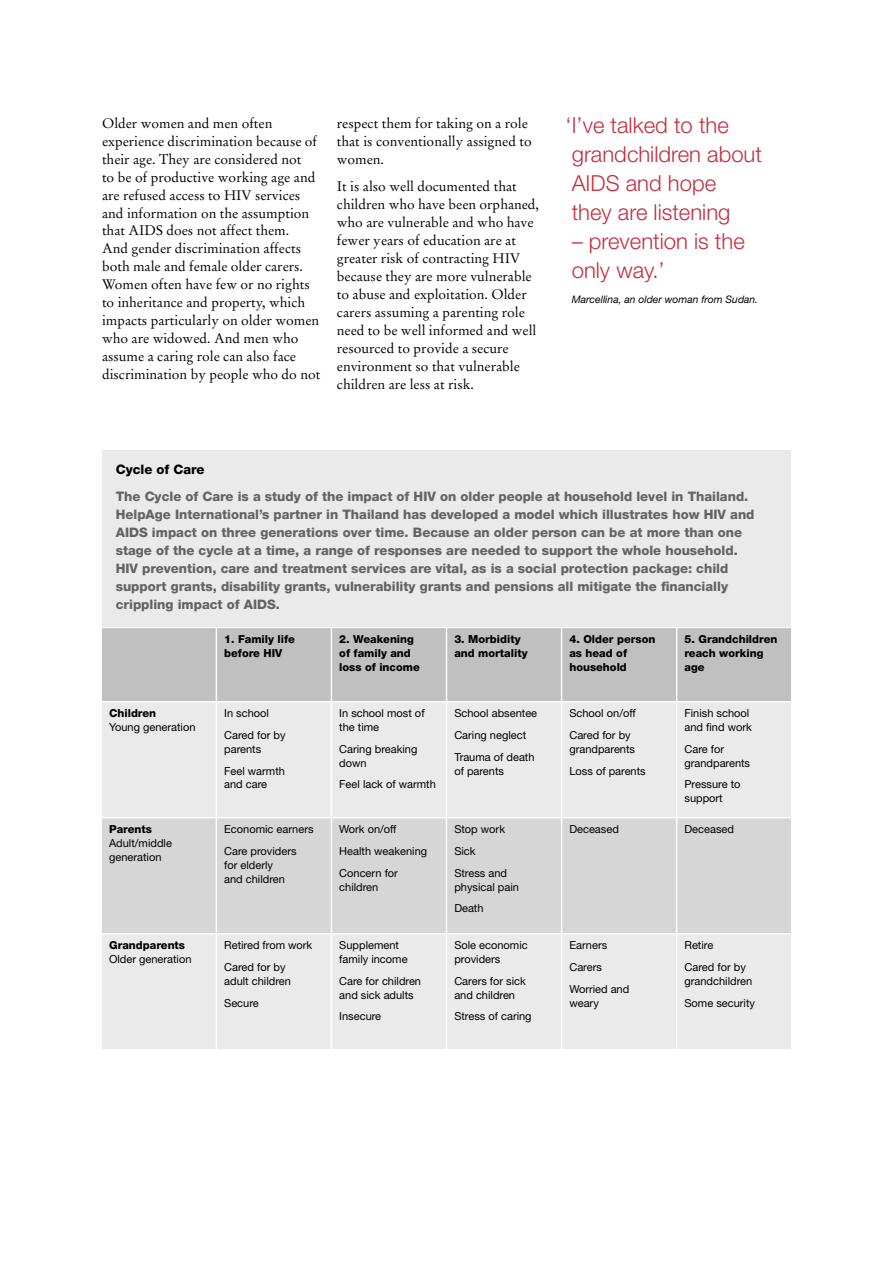
<style>
.page{position:relative;width:893px;height:1263px;background:#fff}
.page>*{position:absolute;margin:0;border:0;box-sizing:border-box;transform-origin:0 0}
.t1{font:300 22.05px/29px "Helvetica Neue";color:#c32e3f}
.t2{font:13.8px/18px "Stempel Garamond";color:#000}
.t3{font:800 13.05px/18px "Helvetica Neue LT Std";color:#636363}
.t4{font:800 13.05px "Helvetica Neue LT Std";color:#000}
.t5{font:11.1px/21.6px "Helvetica Neue LT Std";color:#000}
.t6{font:800 11.1px/13.8px "Helvetica Neue LT Std";color:#000}
.t7{font:italic 10.35px "Helvetica Neue LT Std";color:#000}
</style>
<div class="page">
<div style="left:102px;top:628px;width:689px;height:73px;background:#c0c0c0"></div>
<div style="left:102px;top:702px;width:689px;height:347px;background:#eaeaea"></div>
<div style="left:102px;top:818px;width:689px;height:115px;background:#d6d6d6"></div>
<hr style="left:216px;top:628px;width:1px;height:73px;background:#fff">
<hr style="left:331px;top:628px;width:1px;height:73px;background:#fff">
<hr style="left:446px;top:628px;width:1px;height:73px;background:#fff">
<hr style="left:561px;top:628px;width:1px;height:73px;background:#fff">
<hr style="left:676px;top:628px;width:1px;height:73px;background:#fff">
<hr style="left:216px;top:702px;width:1px;height:115px;background:#fff">
<hr style="left:331px;top:702px;width:1px;height:115px;background:#fff">
<hr style="left:446px;top:702px;width:1px;height:115px;background:#fff">
<hr style="left:561px;top:702px;width:1px;height:115px;background:#fff">
<hr style="left:676px;top:702px;width:1px;height:115px;background:#fff">
<hr style="left:101px;top:817px;width:115px;height:1px;background:#fff">
<hr style="left:216px;top:817px;width:115px;height:1px;background:#fff">
<hr style="left:216px;top:818px;width:1px;height:115px;background:#fff">
<hr style="left:331px;top:817px;width:115px;height:1px;background:#fff">
<hr style="left:331px;top:818px;width:1px;height:115px;background:#fff">
<hr style="left:446px;top:817px;width:115px;height:1px;background:#fff">
<hr style="left:446px;top:818px;width:1px;height:115px;background:#fff">
<hr style="left:561px;top:817px;width:115px;height:1px;background:#fff">
<hr style="left:561px;top:818px;width:1px;height:115px;background:#fff">
<hr style="left:676px;top:817px;width:116px;height:1px;background:#fff">
<hr style="left:676px;top:818px;width:1px;height:115px;background:#fff">
<hr style="left:101px;top:933px;width:115px;height:1px;background:#fff">
<hr style="left:216px;top:933px;width:115px;height:1px;background:#fff">
<hr style="left:216px;top:934px;width:1px;height:115px;background:#fff">
<hr style="left:331px;top:933px;width:115px;height:1px;background:#fff">
<hr style="left:331px;top:934px;width:1px;height:115px;background:#fff">
<hr style="left:446px;top:933px;width:115px;height:1px;background:#fff">
<hr style="left:446px;top:934px;width:1px;height:115px;background:#fff">
<hr style="left:561px;top:933px;width:115px;height:1px;background:#fff">
<hr style="left:561px;top:934px;width:1px;height:115px;background:#fff">
<hr style="left:676px;top:933px;width:116px;height:1px;background:#fff">
<hr style="left:676px;top:934px;width:1px;height:115px;background:#fff">
<div style="left:102px;top:451px;width:688px;height:176px;background:#eaeaea"></div>
<p class="t2" style="left:102px;top:115px;width:220px">Older women and men often experience discrimination because of their age. They are considered not<br>to be of productive working age and are refused access to HIV services and information on the assumption that AIDS does not affect them.<br>And gender discrimination affects both male and female older carers.<br>Women often have few or no rights to inheritance and property, which impacts particularly on older women who are widowed. And men who assume a caring role can also face discrimination by people who do not</p>
<h1 class="t1" style="left:565px;top:113px;width:198px">‘I’ve talked to the grandchildren about<br>AIDS and hope<br>they are listening</h1>
<p class="t2" style="left:337px;top:115px;width:196px">respect them for taking on a role that is conventionally assigned to women.</p>
<p class="t2" style="left:337px;top:179px;width:204px">It is also well documented that children who have been orphaned, who are vulnerable and who have fewer years of education are at greater risk of contracting HIV because they are more vulnerable to abuse and exploitation. Older carers assuming a parenting role need to be well informed and well resourced to provide a secure environment so that vulnerable children are less at risk.</p>
<h1 class="t1" style="left:571px;top:229px;width:175px">– prevention is the only way.’</h1>
<p class="t7" style="left:571px;top:295px;width:188px">Marcellina, an older woman from Sudan.</p>
<p class="t4" style="left:116px;top:464px;width:90px">Cycle of Care</p>
<p class="t3" style="left:116px;top:489px;width:640px">The Cycle of Care is a study of the impact of HIV on older people at household level in Thailand.<br>HelpAge International’s partner in Thailand has developed a model which illustrates how HIV and AIDS impact on three generations over time. Because an older person can be at more than one stage of the cycle at a time, a range of responses are needed to support the whole household.<br>HIV prevention, care and treatment services are vital, as is a social protection package: child support grants, disability grants, vulnerability grants and pensions all mitigate the financially crippling impact of AIDS.</p>
<p class="t6" style="left:224px;top:633px;width:72px">1. Family life before HIV</p>
<p class="t6" style="left:339px;top:633px;width:82px">2. Weakening of family and loss of income</p>
<p class="t6" style="left:454px;top:633px;width:75px">3. Morbidity and mortality</p>
<p class="t6" style="left:569px;top:633px;width:87px">4. Older person as head of household</p>
<p class="t6" style="left:684px;top:633px;width:94px">5. Grandchildren reach working age</p>
<p class="t6" style="left:109px;top:708px;width:49px">Children</p>
<p class="t5" style="left:109px;top:718px;width:88px">Young generation</p>
<p class="t5" style="left:224px;top:704px;width:63px">In school<br>Cared for by</p>
<p class="t5" style="left:224px;top:739px;width:62px">parents<br>Feel warmth</p>
<p class="t5" style="left:224px;top:775px;width:44px">and care</p>
<p class="t5" style="left:339px;top:708px;width:87px;line-height:13.8px">In school most of the time</p>
<p class="t5" style="left:339px;top:743px;width:80px;line-height:13.8px">Caring breaking down</p>
<p class="t5" style="left:339px;top:775px;width:98px">Feel lack of warmth</p>
<p class="t5" style="left:454px;top:704px;width:84px">School absentee<br>Caring neglect<br>Trauma of death</p>
<p class="t5" style="left:454px;top:761px;width:51px">of parents</p>
<p class="t5" style="left:569px;top:704px;width:68px">School on/off<br>Cared for by</p>
<p class="t5" style="left:569px;top:739px;width:78px">grandparents<br>Loss of parents</p>
<p class="t5" style="left:684px;top:708px;width:69px;line-height:13.8px">Finish school and find work</p>
<p class="t5" style="left:684px;top:743px;width:67px;line-height:13.8px">Care for grandparents</p>
<p class="t5" style="left:684px;top:779px;width:58px;line-height:13.8px">Pressure to support</p>
<p class="t6" style="left:109px;top:824px;width:44px">Parents</p>
<p class="t5" style="left:109px;top:837px;width:64px;line-height:13.8px">Adult/middle generation</p>
<p class="t5" style="left:224px;top:820px;width:91px">Economic earners<br>Care providers</p>
<p class="t5" style="left:224px;top:859px;width:62px;line-height:13.8px">for elderly and children</p>
<p class="t5" style="left:339px;top:820px;width:89px">Work on/off<br>Health weakening<br>Concern for</p>
<p class="t5" style="left:339px;top:877px;width:41px">children</p>
<p class="t5" style="left:454px;top:820px;width:54px">Stop work<br>Sick<br>Stress and</p>
<p class="t5" style="left:454px;top:877px;width:66px">physical pain<br>Death</p>
<p class="t5" style="left:569px;top:820px;width:51px">Deceased</p>
<p class="t5" style="left:684px;top:820px;width:51px">Deceased</p>
<p class="t6" style="left:109px;top:940px;width:77px">Grandparents</p>
<p class="t5" style="left:109px;top:950px;width:84px">Older generation</p>
<p class="t5" style="left:224px;top:936px;width:90px">Retired from work<br>Cared for by</p>
<p class="t5" style="left:224px;top:971px;width:68px">adult children<br>Secure</p>
<p class="t5" style="left:339px;top:940px;width:70px;line-height:13.8px">Supplement family income</p>
<p class="t5" style="left:339px;top:975px;width:83px;line-height:13.8px">Care for children and sick adults</p>
<p class="t5" style="left:339px;top:1007px;width:43px">Insecure</p>
<p class="t5" style="left:454px;top:940px;width:75px;line-height:13.8px">Sole economic providers</p>
<p class="t5" style="left:454px;top:975px;width:73px;line-height:13.8px">Carers for sick and children</p>
<p class="t5" style="left:454px;top:1007px;width:79px">Stress of caring</p>
<p class="t5" style="left:569px;top:936px;width:61px">Earners<br>Carers<br>Worried and</p>
<p class="t5" style="left:569px;top:993px;width:31px">weary</p>
<p class="t5" style="left:684px;top:936px;width:63px">Retire<br>Cared for by</p>
<p class="t5" style="left:684px;top:971px;width:72px">grandchildren<br>Some security</p>
</div>
